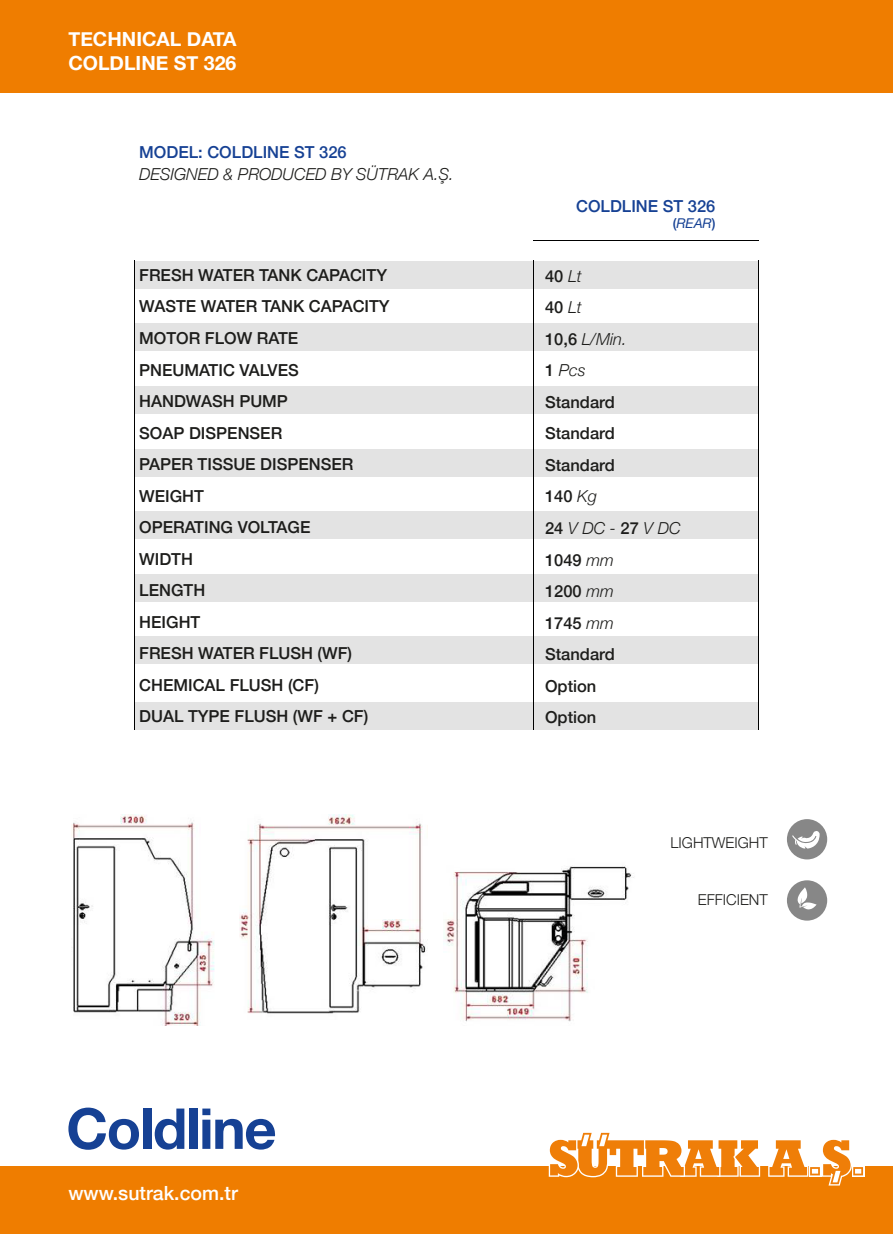
<style>
.page{position:relative;width:893px;height:1234px;background:#fff}
.page>*{position:absolute;margin:0;border:0;box-sizing:border-box;transform-origin:0 0}
.t1{font:700 19.5px/23.4px "Helvetica Neue";color:#fff}
.t2{font:500 19.5px "Helvetica Neue";color:#fff}
.t3{font:500 16.5px/31.5px "Helvetica Neue";color:#1d1d1b}
.t4{font:500 16.5px "Helvetica Neue";color:#164194}
.t5{font:italic 300 16.5px "Helvetica Neue";color:#1d1d1b}
.t6{font:300 15px "Helvetica Neue";color:#1d1d1b}
.t7{font:italic 13.5px "Helvetica Neue";color:#164194}
.s1{font-weight:500;font-style:normal}
.s2{font-weight:300;font-style:italic}
</style>
<div class="page">
<div style="left:0;top:0;width:893px;height:92px;background:#ef7d00"></div>
<div style="left:0;top:1166px;width:893px;height:67px;background:#ef7d00"></div>
<div style="left:135px;top:260px;width:623px;height:28px;background:#e3e3e3"></div>
<div style="left:135px;top:323px;width:623px;height:28px;background:#e3e3e3"></div>
<div style="left:135px;top:386px;width:623px;height:27px;background:#e3e3e3"></div>
<div style="left:135px;top:448px;width:623px;height:28px;background:#e3e3e3"></div>
<div style="left:135px;top:511px;width:623px;height:28px;background:#e3e3e3"></div>
<div style="left:135px;top:573px;width:623px;height:28px;background:#e3e3e3"></div>
<div style="left:135px;top:636px;width:623px;height:28px;background:#e3e3e3"></div>
<div style="left:135px;top:702px;width:623px;height:27px;background:#e3e3e3"></div>
<hr style="left:134px;top:260px;width:1px;height:469px;background:#000">
<hr style="left:533px;top:260px;width:1px;height:469px;background:#000">
<hr style="left:533px;top:240px;width:226px;height:1px;background:#000">
<hr style="left:758px;top:260px;width:1px;height:469px;background:#000">
<svg style="left:548px;top:1132px;width:212px;height:44px"></svg>
<svg style="left:768px;top:1139px;width:95px;height:46px"></svg>
<svg style="left:68px;top:1107px;width:71px;height:42px"></svg>
<div style="left:143px;top:1108px;width:8px;height:40px;background:#164194"></div>
<svg style="left:155px;top:1108px;width:29px;height:41px"></svg>
<div style="left:189px;top:1108px;width:8px;height:40px;background:#164194"></div>
<svg style="left:202px;top:1108px;width:73px;height:41px"></svg>
<div style="left:787px;top:819px;width:40px;height:40px;background:#878787;border-radius:50%"></div>
<svg style="left:792px;top:831px;width:28px;height:17px"></svg>
<div style="left:787px;top:880px;width:40px;height:40px;background:#878787;border-radius:50%"></div>
<svg style="left:797px;top:887px;width:19px;height:22px"></svg>
<img style="left:239px;top:814px;width:188px;height:200px">
<img style="left:72px;top:814px;width:143px;height:211px">
<img style="left:443px;top:865px;width:191px;height:157px">
<p class="t1" style="left:68px;top:28px;width:169px">TECHNICAL DATA<br>COLDLINE ST 326</p>
<p class="t4" style="left:139px;top:139px;width:209px">MODEL: COLDLINE ST 326</p>
<p class="t5" style="left:139px;top:161px;width:316px">DESIGNED &amp; PRODUCED BY SÜTRAK A.Ş.</p>
<p class="t4" style="left:576px;top:193px;width:141px">COLDLINE ST 326</p>
<p class="t7" style="left:673px;top:214px;width:44px"><span class="s1">(</span>REAR<span class="s1">)</span></p>
<p class="t3" style="left:139px;top:258px;width:252px">FRESH WATER TANK CAPACITY<br>WASTE WATER TANK CAPACITY<br>MOTOR FLOW RATE<br>PNEUMATIC VALVES<br>HANDWASH PUMP<br>SOAP DISPENSER<br>PAPER TISSUE DISPENSER<br>WEIGHT<br>OPERATING VOLTAGE<br>WIDTH<br>LENGTH<br>HEIGHT<br>FRESH WATER FLUSH (WF)<br>CHEMICAL FLUSH (CF)<br>DUAL TYPE FLUSH (WF + CF)</p>
<p class="t3" style="left:545px;top:259px;width:137px">40 <span class="s2">Lt<br></span>40 <span class="s2">Lt<br></span>10,6 <span class="s2">L/Min.<br></span>1 <span class="s2">Pcs<br></span>Standard<br>Standard<br>Standard<br>140 <span class="s2">Kg<br></span>24 <span class="s2">V DC -</span> 27 <span class="s2">V DC<br></span>1049 <span class="s2">mm<br></span>1200 <span class="s2">mm<br></span>1745 <span class="s2">mm<br></span>Standard<br>Option<br>Option</p>
<p class="t6" style="left:671px;top:830px;width:99px">LIGHTWEIGHT</p>
<p class="t2" style="left:68px;top:1177px;width:171px">www.sutrak.com.tr</p>
<p class="t6" style="left:698px;top:887px;width:72px">EFFICIENT</p>
</div>
